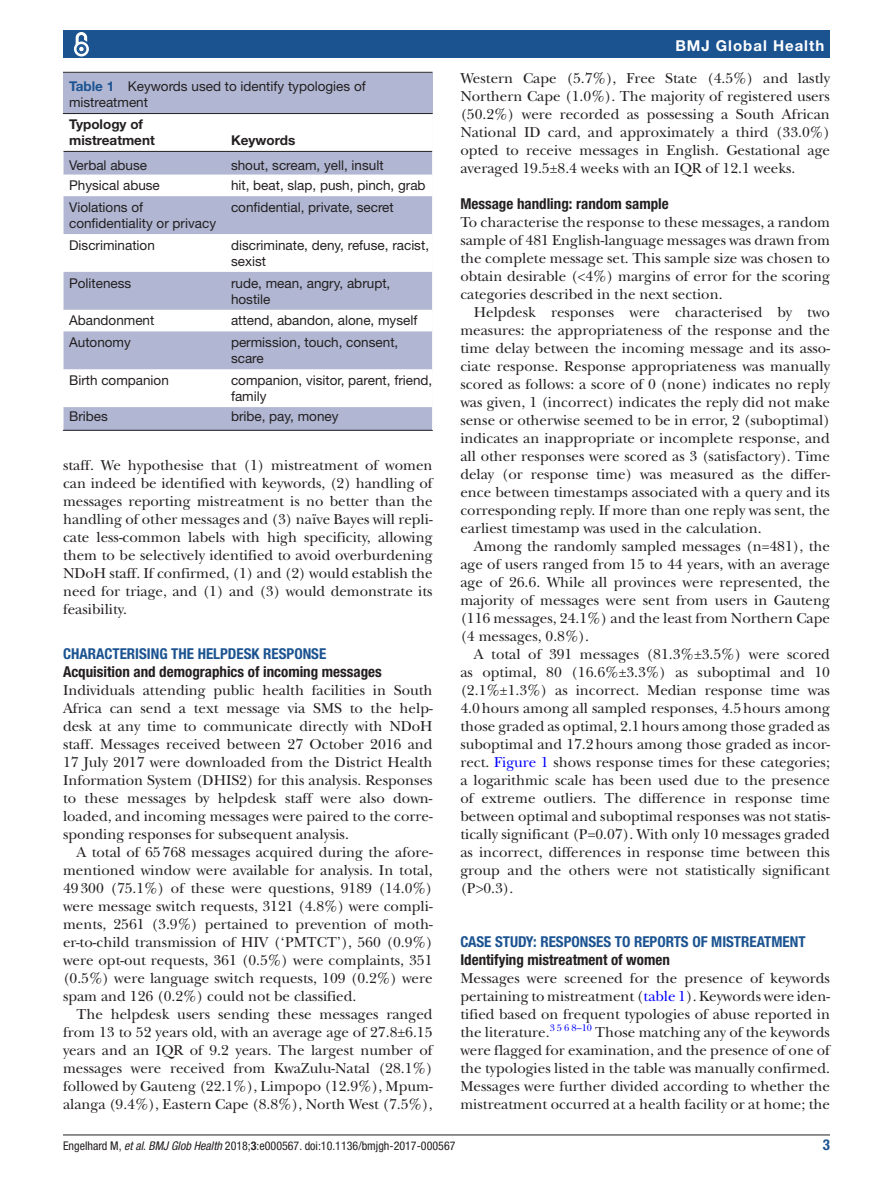
<style>
.page{position:relative;width:893px;height:1191px;background:#fff}
.page>*{position:absolute;margin:0;border:0;box-sizing:border-box;transform-origin:0 0}
.t1{font:15px/18px "New Baskerville";color:#231f20;text-align:justify}
.t2{font:700 condensed 15px "Helvetica Neue LT Std";color:#231f20}
.t3{font:700 condensed 15px "Helvetica Neue LT Std";color:#1b5391}
.t4{font:700 15px "Helvetica Neue LT Std";letter-spacing:.065em;color:#fff}
.t5{font:13.5px/16.2px "Helvetica Neue LT Std";color:#231f20}
.t6{font:700 13.5px/16.2px "Helvetica Neue LT Std";color:#231f20}
.t7{font:condensed 12px "Helvetica Neue LT Std";color:#231f20}
.t8{font:9.9px "New Baskerville";color:#00f}
.s1{font-weight:700;color:#1b5391}
.s2{color:#00f}
.s3{font-style:italic}
.s4{font-weight:700}
</style>
<div class="page">
<hr style="left:63px;top:1134px;width:767px;height:1px;background:#231f20">
<div style="left:63px;top:31px;width:767px;height:27px;background:#1b5391"></div>
<svg style="left:74px;top:32px;width:15px;height:25px"></svg>
<div style="left:78px;top:45px;width:7px;height:8px;border:1px solid #1b5391;border-radius:50%"></div>
<div style="left:63px;top:73px;width:370px;height:357px;background:#b1b7d3"></div>
<hr style="left:63px;top:72px;width:370px;height:1px;background:#231f20">
<svg style="left:64px;top:114px;width:368px;height:293px;fill:#fff"></svg>
<hr style="left:63px;top:113px;width:162px;height:1px;background:#231f20">
<hr style="left:63px;top:151px;width:162px;height:1px;background:#231f20">
<hr style="left:225px;top:113px;width:208px;height:1px;background:#231f20">
<hr style="left:225px;top:151px;width:207px;height:1px;background:#231f20">
<hr style="left:63px;top:430px;width:162px;height:1px;background:#231f20">
<hr style="left:225px;top:430px;width:208px;height:1px;background:#231f20">
<hr style="left:63px;top:114px;width:1px;height:37px;background:#fff">
<svg style="left:63px;top:151px;width:1px;height:45px"></svg>
<hr style="left:63px;top:196px;width:1px;height:38px;background:#fff">
<hr style="left:63px;top:234px;width:1px;height:38px;background:#fff">
<hr style="left:63px;top:272px;width:1px;height:38px;background:#fff">
<svg style="left:63px;top:310px;width:1px;height:21px"></svg>
<hr style="left:63px;top:331px;width:1px;height:38px;background:#fff">
<hr style="left:63px;top:369px;width:1px;height:38px;background:#fff">
<svg style="left:63px;top:407px;width:1px;height:23px"></svg>
<hr style="left:432px;top:114px;width:1px;height:37px;background:#fff">
<svg style="left:432px;top:151px;width:1px;height:45px"></svg>
<hr style="left:432px;top:196px;width:1px;height:38px;background:#fff">
<hr style="left:432px;top:234px;width:1px;height:38px;background:#fff">
<hr style="left:432px;top:272px;width:1px;height:38px;background:#fff">
<svg style="left:432px;top:310px;width:1px;height:21px"></svg>
<hr style="left:432px;top:331px;width:1px;height:38px;background:#fff">
<hr style="left:432px;top:369px;width:1px;height:38px;background:#fff">
<svg style="left:432px;top:407px;width:1px;height:23px"></svg>
<p class="t5" style="left:69px;top:77px;width:298px"><span class="s1">Table 1</span> Keywords used to identify typologies of mistreatment</p>
<p class="t6" style="left:69px;top:116px;width:87px">Typology of mistreatment</p>
<p class="t6" style="left:231px;top:132px;width:66px">Keywords</p>
<p class="t5" style="left:69px;top:157px;width:80px">Verbal abuse</p>
<p class="t5" style="left:231px;top:157px;width:154px">shout, scream, yell, insult</p>
<p class="t5" style="left:69px;top:177px;width:92px">Physical abuse</p>
<p class="t5" style="left:231px;top:177px;width:196px">hit, beat, slap, push, pinch, grab</p>
<p class="t5" style="left:69px;top:199px;width:149px">Violations of confidentiality or privacy</p>
<p class="t5" style="left:231px;top:199px;width:164px">confidential, private, secret</p>
<p class="t5" style="left:69px;top:237px;width:87px">Discrimination</p>
<p class="t5" style="left:231px;top:237px;width:200px">discriminate, deny, refuse, racist, sexist</p>
<p class="t5" style="left:69px;top:274px;width:64px">Politeness</p>
<p class="t5" style="left:231px;top:274px;width:161px">rude, mean, angry, abrupt, hostile</p>
<p class="t5" style="left:69px;top:312px;width:87px">Abandonment</p>
<p class="t5" style="left:231px;top:312px;width:188px">attend, abandon, alone, myself</p>
<p class="t5" style="left:69px;top:334px;width:63px">Autonomy</p>
<p class="t5" style="left:231px;top:334px;width:169px">permission, touch, consent, scare</p>
<p class="t5" style="left:69px;top:372px;width:101px">Birth companion</p>
<p class="t5" style="left:231px;top:372px;width:203px">companion, visitor, parent, friend, family</p>
<p class="t5" style="left:69px;top:408px;width:40px">Bribes</p>
<p class="t5" style="left:231px;top:408px;width:109px">bribe, pay, money</p>
<p class="t1" style="left:63px;top:456px;width:371px">staff. We hypothesise that (1) mistreatment of women can indeed be identified with keywords, (2) handling of messages reporting mistreatment is no better than the handling of other messages and (3) naïve Bayes will repli&shy;cate less-common labels with high specificity, allowing them to be selectively identified to avoid overburdening NDoH staff. If confirmed, (1) and (2) would establish the need for triage, and (1) and (3) would demonstrate its feasibility.</p>
<p class="t3" style="left:63px;top:645px;width:265px">Characterising the helpdesk response</p>
<p class="t2" style="left:63px;top:663px;width:320px">Acquisition and demographics of incoming messages</p>
<p class="t1" style="left:63px;top:681px;width:371px">Individuals attending public health facilities in South Africa can send a text message via SMS to the help&shy;desk at any time to communicate directly with NDoH staff. Messages received between 27 October 2016 and 17 July 2017 were downloaded from the District Health Information System (DHIS2) for this analysis. Responses to these messages by helpdesk staff were also down&shy;loaded, and incoming messages were paired to the corre&shy;sponding responses for subsequent analysis.</p>
<p class="t1" style="left:63px;top:843px;width:371px;text-indent:14px">A total of 65768 messages acquired during the afore&shy;mentioned window were available for analysis. In total, 49300 (75.1%) of these were questions, 9189 (14.0%) were message switch requests, 3121 (4.8%) were compli&shy;ments, 2561 (3.9%) pertained to prevention of moth&shy;er-to-child transmission of HIV (‘PMTCT’), 560 (0.9%) were opt-out requests, 361 (0.5%) were complaints, 351 (0.5%) were language switch requests, 109 (0.2%) were spam and 126 (0.2%) could not be classified.</p>
<p class="t1" style="left:63px;top:1005px;width:371px;text-indent:14px">The helpdesk users sending these messages ranged from 13 to 52 years old, with an average age of 27.8±6.15 years and an IQR of 9.2 years. The largest number of messages were received from KwaZulu-Natal (28.1%) followed by Gauteng (22.1%), Limpopo (12.9%), Mpum&shy;alanga (9.4%), Eastern Cape (8.8%), North West (7.5%),</p>
<p class="t4" style="left:675px;top:36px;width:150px">BMJ Global Health</p>
<p class="t1" style="left:460px;top:69px;width:371px">Western Cape (5.7%), Free State (4.5%) and lastly Northern Cape (1.0%). The majority of registered users (50.2%) were recorded as possessing a South African National ID card, and approximately a third (33.0%) opted to receive messages in English. Gestational age averaged 19.5±8.4 weeks with an IQR of 12.1 weeks.</p>
<p class="t2" style="left:460px;top:195px;width:210px">Message handling: random sample</p>
<p class="t1" style="left:460px;top:213px;width:371px">To characterise the response to these messages, a random sample of 481 English-language messages was drawn from the complete message set. This sample size was chosen to obtain desirable (&lt;4%) margins of error for the scoring categories described in the next section.</p>
<p class="t1" style="left:460px;top:303px;width:371px;text-indent:14px">Helpdesk responses were characterised by two measures: the appropriateness of the response and the time delay between the incoming message and its asso&shy;ciate response. Response appropriateness was manually scored as follows: a score of 0 (none) indicates no reply was given, 1 (incorrect) indicates the reply did not make sense or otherwise seemed to be in error, 2 (suboptimal) indicates an inappropriate or incomplete response, and all other responses were scored as 3 (satisfactory). Time delay (or response time) was measured as the differ&shy;ence between timestamps associated with a query and its corresponding reply. If more than one reply was sent, the earliest timestamp was used in the calculation.</p>
<p class="t1" style="left:460px;top:537px;width:371px;text-indent:14px">Among the randomly sampled messages (n=481), the age of users ranged from 15 to 44 years, with an average age of 26.6. While all provinces were represented, the majority of messages were sent from users in Gauteng (116 messages, 24.1%) and the least from Northern Cape (4 messages, 0.8%).</p>
<p class="t1" style="left:460px;top:645px;width:371px;text-indent:14px">A total of 391 messages (81.3%±3.5%) were scored as optimal, 80 (16.6%±3.3%) as suboptimal and 10 (2.1%±1.3%) as incorrect. Median response time was 4.0hours among all sampled responses, 4.5hours among those graded as optimal, 2.1hours among those graded as suboptimal and 17.2hours among those graded as incor&shy;rect. <span class="s2">Figure 1</span> shows response times for these categories; a logarithmic scale has been used due to the presence of extreme outliers. The difference in response time between optimal and suboptimal responses was not statis&shy;tically significant (P=0.07). With only 10 messages graded as incorrect, differences in response time between this group and the others were not statistically significant (P&gt;0.3).</p>
<p class="t3" style="left:460px;top:933px;width:344px">Case study: responses to reports of mistreatm ent</p>
<p class="t2" style="left:460px;top:951px;width:211px">Identifying mistreatment of women</p>
<p class="t1" style="left:460px;top:969px;width:371px">Messages were screened for the presence of keywords pertaining to mistreatment (<span class="s2">table 1</span>). Keywords were iden&shy;tified based on frequent typologies of abuse reported in the literature.</p>
<p class="t8" style="left:550px;top:1021px;width:44px">3 5 6 8–10</p>
<p class="t1" style="left:460px;top:1023px;width:371px;text-indent:135px">Those matching any of the keywords were flagged for examination, and the presence of one of the typologies listed in the table was manually confirmed.<br>Messages were further divided according to whether the mistreatment occurred at a health facility or at home; the</p>
<p class="t7" style="left:63px;top:1138px;width:394px">Engelhard M, <span class="s3">et al</span>. <span class="s3">BMJ Glob Health</span> 2018;<span class="s4">3</span>:e000567. doi:10.1136/bmjgh-2017-000567</p>
<p class="t3" style="left:823px;top:1135px;width:9px">3</p>
</div>
